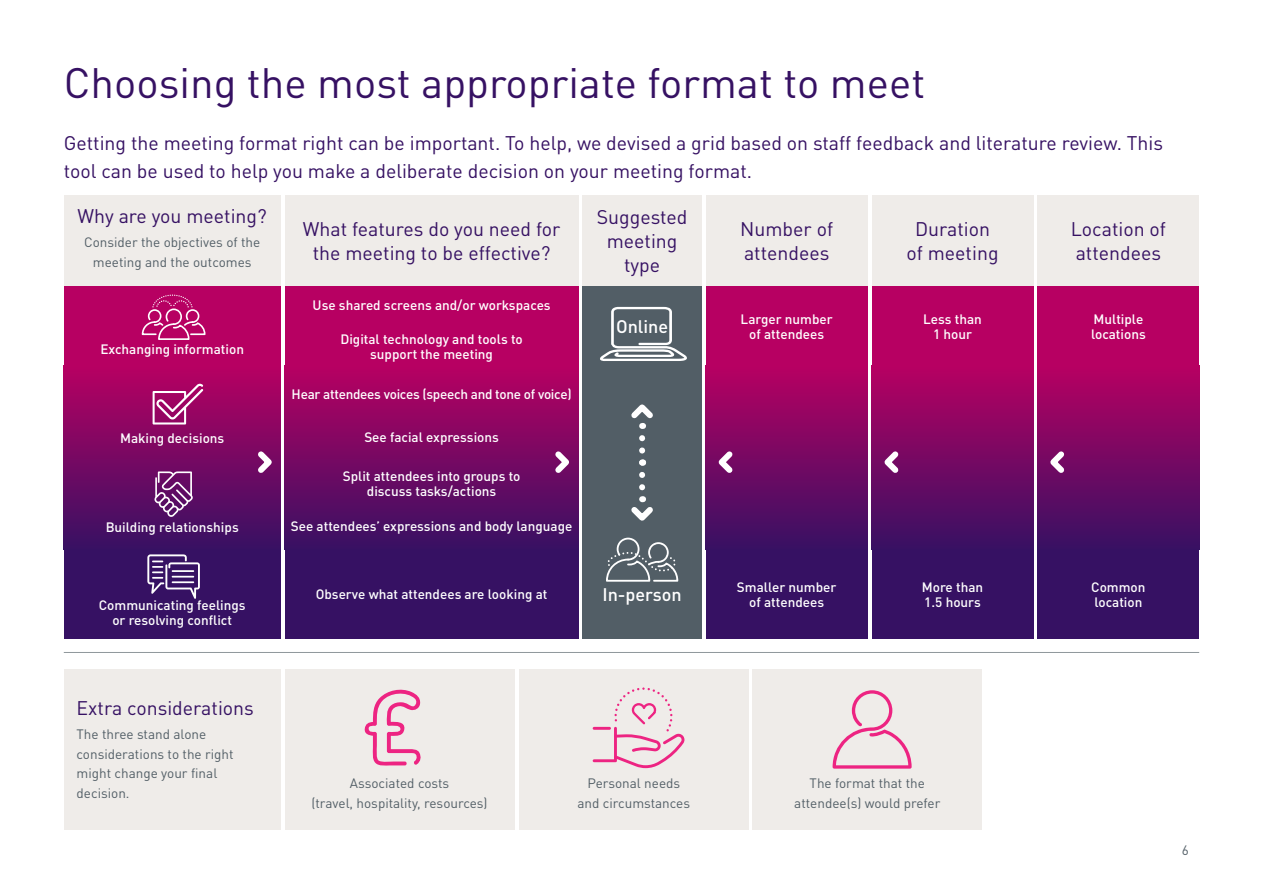
<style>
.page{position:relative;width:1263px;height:893px;background:#fff}
.page>*{position:absolute;margin:0;border:0;box-sizing:border-box;transform-origin:0 0}
.Page_title{font:42px "DINOT";color:#361163}
.Page_title-2{font:19.5px/28.5px "DINOT";color:#361163}
.body{font:19.5px/24px "DINOT";color:#361163;text-align:center}
.body-2{font:500 18px "DINOT";color:#fff}
.body-3{font:500 13.5px/15px "DINOT";color:#fff;text-align:center}
.body-4{font:13.5px/19.5px "DINOT";color:#525e66;text-align:center}
.body-5{font:500 13.5px "DINOT";letter-spacing:-.02em;color:#fff}
</style>
<div class="page">
<div style="left:64px;top:366px;width:217px;height:184px;background:linear-gradient(to bottom,#b80162,#381163)"></div>
<div style="left:64px;top:286px;width:217px;height:80px;background:#b70062"></div>
<div style="left:64px;top:550px;width:217px;height:89px;background:#361163"></div>
<div style="left:285px;top:366px;width:293px;height:184px;background:linear-gradient(to bottom,#b70062,#381163)"></div>
<div style="left:285px;top:286px;width:293px;height:80px;background:#b70062"></div>
<div style="left:285px;top:550px;width:293px;height:89px;background:#361163"></div>
<div style="left:64px;top:196px;width:217px;height:90px;background:#efece9"></div>
<div style="left:64px;top:669px;width:217px;height:160px;background:#efece9"></div>
<hr style="left:64px;top:652px;width:1135px;height:1px;background:#8f979c">
<div style="left:285px;top:196px;width:293px;height:90px;background:#efece9"></div>
<div style="left:285px;top:669px;width:229px;height:160px;background:#efece9"></div>
<svg style="left:364px;top:689px;width:57px;height:77px"></svg>
<div style="left:753px;top:669px;width:229px;height:160px;background:#efece9"></div>
<svg style="left:832px;top:690px;width:80px;height:79px"></svg>
<div style="left:519px;top:669px;width:229px;height:160px;background:#efece9"></div>
<svg style="left:593px;top:687px;width:91px;height:81px"></svg>
<svg style="left:153px;top:383px;width:50px;height:41px"></svg>
<svg style="left:154px;top:471px;width:39px;height:46px;background:#874b8b"></svg>
<svg style="left:147px;top:554px;width:53px;height:45px"></svg>
<svg style="left:142px;top:295px;width:63px;height:45px"></svg>
<div style="left:583px;top:364px;width:119px;height:187px;background:#525e66"></div>
<div style="left:583px;top:286px;width:119px;height:80px;background:#525e66"></div>
<div style="left:583px;top:550px;width:119px;height:89px;background:#525e66"></div>
<div style="left:583px;top:196px;width:119px;height:90px;background:#efece9"></div>
<svg style="left:600px;top:307px;width:87px;height:54px"></svg>
<svg style="left:606px;top:538px;width:72px;height:44px"></svg>
<svg style="left:631px;top:404px;width:22px;height:25px"></svg>
<svg style="left:639px;top:438px;width:6px;height:28px"></svg>
<svg style="left:631px;top:475px;width:22px;height:46px"></svg>
<div style="left:706px;top:366px;width:161px;height:184px;background:linear-gradient(to bottom,#b70062,#381163)"></div>
<div style="left:706px;top:286px;width:161px;height:80px;background:#b70062"></div>
<div style="left:706px;top:550px;width:161px;height:89px;background:#361163"></div>
<div style="left:872px;top:366px;width:161px;height:184px;background:linear-gradient(to bottom,#b70062,#381163)"></div>
<div style="left:872px;top:286px;width:161px;height:80px;background:#b70062"></div>
<div style="left:872px;top:550px;width:161px;height:89px;background:#361163"></div>
<div style="left:1037px;top:366px;width:162px;height:184px;background:linear-gradient(to bottom,#b70062,#381163)"></div>
<div style="left:1037px;top:286px;width:162px;height:80px;background:#b70062"></div>
<div style="left:1037px;top:550px;width:162px;height:89px;background:#361163"></div>
<div style="left:706px;top:196px;width:161px;height:90px;background:#efece9"></div>
<div style="left:872px;top:196px;width:161px;height:90px;background:#efece9"></div>
<div style="left:1037px;top:196px;width:162px;height:90px;background:#efece9"></div>
<svg style="left:713px;top:446px;width:25px;height:32px"></svg>
<svg style="left:550px;top:446px;width:25px;height:32px"></svg>
<svg style="left:252px;top:446px;width:25px;height:32px"></svg>
<svg style="left:879px;top:446px;width:25px;height:32px"></svg>
<svg style="left:1045px;top:446px;width:25px;height:32px"></svg>
<p class="Page_title" style="left:64px;top:56px;width:863px">Choosing the most appropriate format to meet</p>
<p class="Page_title-2" style="left:64px;top:128px;width:1101px">Getting the meeting format right can be important. To help, we devised a grid based on staff feedback and literature review. This tool can be used to help you make a deliberate decision on your meeting format.</p>
<p class="body" style="left:78px;top:204px;width:191px">Why are you meeting?</p>
<p class="body-4" style="left:84px;top:232px;width:178px">Consider the objectives of the meeting and the outcomes</p>
<p class="body-3" style="left:100px;top:341px;width:145px">Exchanging information</p>
<p class="body-3" style="left:120px;top:430px;width:106px">Making decisions</p>
<p class="body-3" style="left:106px;top:519px;width:135px">Building relationships</p>
<p class="body-3" style="left:99px;top:597px;width:148px">Communicating feelings or resolving conflict</p>
<p class="body" style="left:303px;top:217px;width:259px">What features do you need for the meeting to be effective?</p>
<p class="body-3" style="left:313px;top:298px;width:240px">Use shared screens and/or workspaces</p>
<p class="body-3" style="left:340px;top:332px;width:184px">Digital technology and tools to support the meeting</p>
<p class="body-5" style="left:292px;top:386px;width:281px">Hear attendees voices (speech and tone of voice)</p>
<p class="body-3" style="left:364px;top:429px;width:136px">See facial expressions</p>
<p class="body-3" style="left:343px;top:468px;width:179px">Split attendees into groups to discuss tasks/actions</p>
<p class="body-3" style="left:291px;top:518px;width:283px">See attendees’ expressions and body language</p>
<p class="body-3" style="left:316px;top:586px;width:233px">Observe what attendees are looking at</p>
<p class="body" style="left:597px;top:205px;width:92px">Suggested meeting type</p>
<p class="body-2" style="left:616px;top:315px;width:54px">Online</p>
<p class="body-2" style="left:602px;top:583px;width:81px">In-person</p>
<p class="body" style="left:740px;top:217px;width:94px;text-align:left">Number of attendees</p>
<p class="body" style="left:906px;top:217px;width:94px">Duration of meeting</p>
<p class="body" style="left:1071px;top:217px;width:97px;text-align:left">Location of attendees</p>
<p class="body-3" style="left:741px;top:311px;width:94px">Larger number of attendees</p>
<p class="body-3" style="left:923px;top:311px;width:60px">Less than<br>1 hour</p>
<p class="body-3" style="left:737px;top:579px;width:101px">Smaller number of attendees</p>
<p class="body-3" style="left:922px;top:579px;width:63px;text-align:left">More than<br>1.5 hours</p>
<p class="body-3" style="left:1091px;top:311px;width:56px;text-align:left">Multiple locations</p>
<p class="body-3" style="left:1091px;top:579px;width:56px;text-align:left">Common location</p>
<p class="body" style="left:77px;top:696px;width:179px">Extra considerations</p>
<p class="body-4" style="left:77px;top:724px;width:159px;text-align:left">The three stand alone considerations to the right might change your final decision.</p>
<p class="body-4" style="left:311px;top:774px;width:178px">Associated costs<br>(travel, hospitality, resources)</p>
<p class="body-4" style="left:794px;top:774px;width:148px">The format that the attendee(s) would prefer</p>
<p class="body-4" style="left:577px;top:774px;width:114px">Personal needs and circumstances</p>
<p class="body-4" style="left:1182px;top:840px;width:9px">6</p>
</div>
